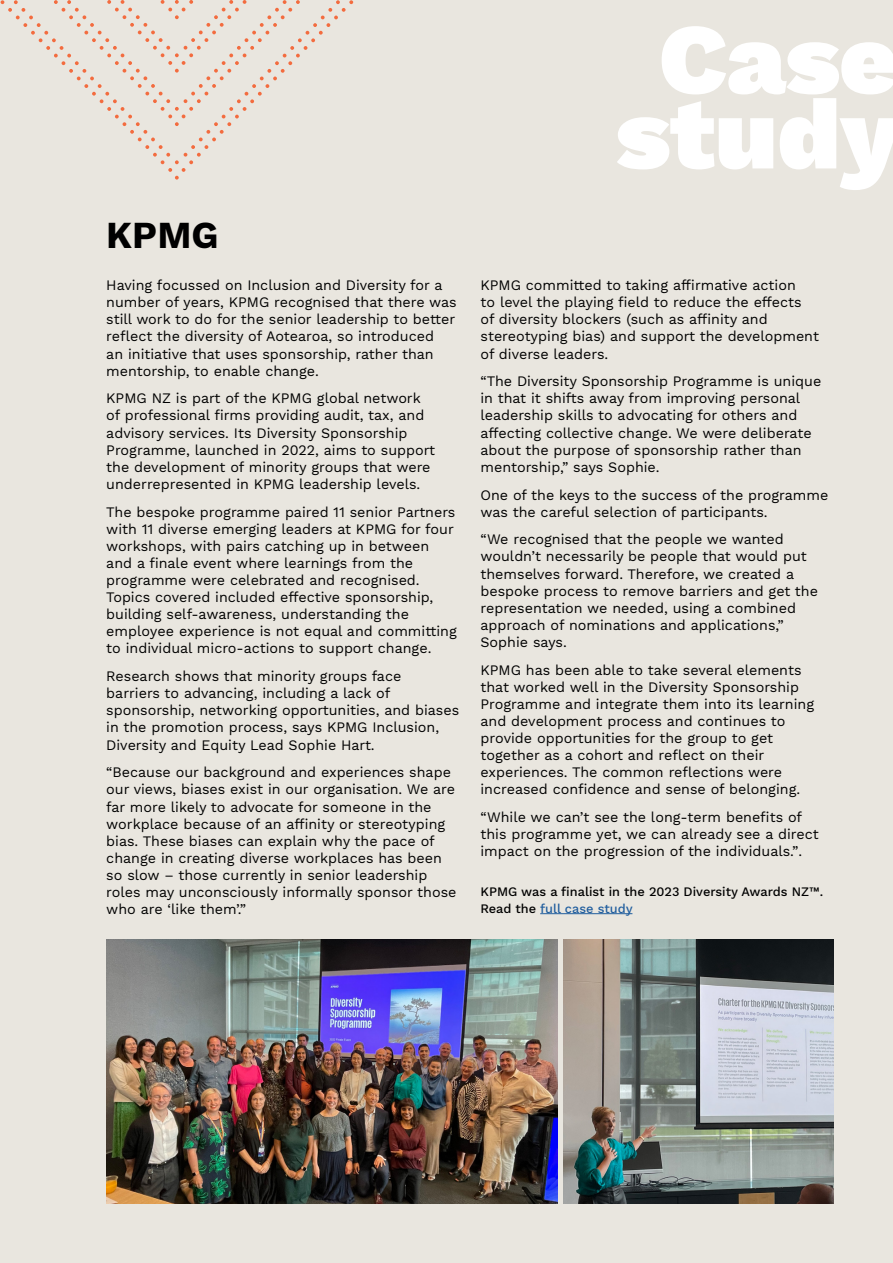
<style>
.page{position:relative;width:893px;height:1263px;background:#e9e6df}
.page>*{position:absolute;margin:0;border:0;box-sizing:border-box;transform-origin:0 0}
.t1{font:900 100.5px/75px "Work Sans";color:#fff;text-align:center}
.t2{font:700 37.5px "Work Sans";color:#000}
.t3{font:14.25px/17.1px "Work Sans";color:#000}
.t4{font:500 12.75px/16.5px "Work Sans";color:#000}
.s1{color:#215e9e}
</style>
<div class="page">
<img style="left:106px;top:940px;width:451px;height:263px">
<img style="left:564px;top:940px;width:269px;height:263px">
<hr style="left:540px;top:913px;width:92px;height:1px;background:#215e9e">
<svg style="left:1px;top:0;width:352px;height:180px"></svg>
<h2 class="t2" style="left:106px;top:213px;width:114px">KPMG</h2>
<p class="t3" style="left:106px;top:277px;width:352px">Having focussed on Inclusion and Diversity for a number of years, KPMG recognised that there was still work to do for the senior leadership to better reflect the diversity of Aotearoa, so introduced<br>an initiative that uses sponsorship, rather than mentorship, to enable change.</p>
<p class="t3" style="left:106px;top:391px;width:330px">KPMG NZ is part of the KPMG global network of professional firms providing audit, tax, and advisory services. Its Diversity Sponsorship Programme, launched in 2022, aims to support the development of minority groups that were underrepresented in KPMG leadership levels.</p>
<p class="t3" style="left:106px;top:504px;width:352px">The bespoke programme paired 11 senior Partners with 11 diverse emerging leaders at KPMG for four workshops, with pairs catching up in between and a finale event where learnings from the programme were celebrated and recognised.<br>Topics covered included effective sponsorship, building self-awareness, understanding the employee experience is not equal and committing to individual micro-actions to support change.</p>
<p class="t3" style="left:106px;top:668px;width:354px">Research shows that minority groups face<br>barriers to advancing, including a lack of sponsorship, networking opportunities, and biases in the promotion process, says KPMG Inclusion, Diversity and Equity Lead Sophie Hart.</p>
<p class="t3" style="left:106px;top:764px;width:352px">“Because our background and experiences shape our views, biases exist in our organisation. We are far more likely to advocate for someone in the workplace because of an affinity or stereotyping bias. These biases can explain why the pace of change in creating diverse workplaces has been so slow – those currently in senior leadership roles may unconsciously informally sponsor those who are ‘like them’.”</p>
<h1 class="t1" style="left:616px;top:27px;width:285px">Case study</h1>
<p class="t3" style="left:480px;top:277px;width:340px">KPMG committed to taking affirmative action<br>to level the playing field to reduce the effects of diversity blockers (such as affinity and stereotyping bias) and support the development of diverse leaders.</p>
<p class="t3" style="left:480px;top:373px;width:342px">“The Diversity Sponsorship Programme is unique in that it shifts away from improving personal leadership skills to advocating for others and affecting collective change. We were deliberate about the purpose of sponsorship rather than mentorship,” says Sophie.</p>
<p class="t3" style="left:480px;top:487px;width:349px">One of the keys to the success of the programme was the careful selection of participants.</p>
<p class="t3" style="left:480px;top:532px;width:339px">“We recognised that the people we wanted wouldn’t necessarily be people that would put themselves forward. Therefore, we created a bespoke process to remove barriers and get the representation we needed, using a combined approach of nominations and applications,” Sophie says.</p>
<p class="t3" style="left:480px;top:662px;width:335px">KPMG has been able to take several elements that worked well in the Diversity Sponsorship Programme and integrate them into its learning and development process and continues to provide opportunities for the group to get together as a cohort and reflect on their experiences. The common reflections were increased confidence and sense of belonging.</p>
<p class="t3" style="left:480px;top:809px;width:340px">“While we can’t see the long-term benefits of this programme yet, we can already see a direct impact on the progression of the individuals.”.</p>
<p class="t4" style="left:480px;top:884px;width:344px">KPMG was a finalist in the 2023 Diversity Awards NZ™.<br>Read the <span class="s1">full case study</span></p>
</div>
